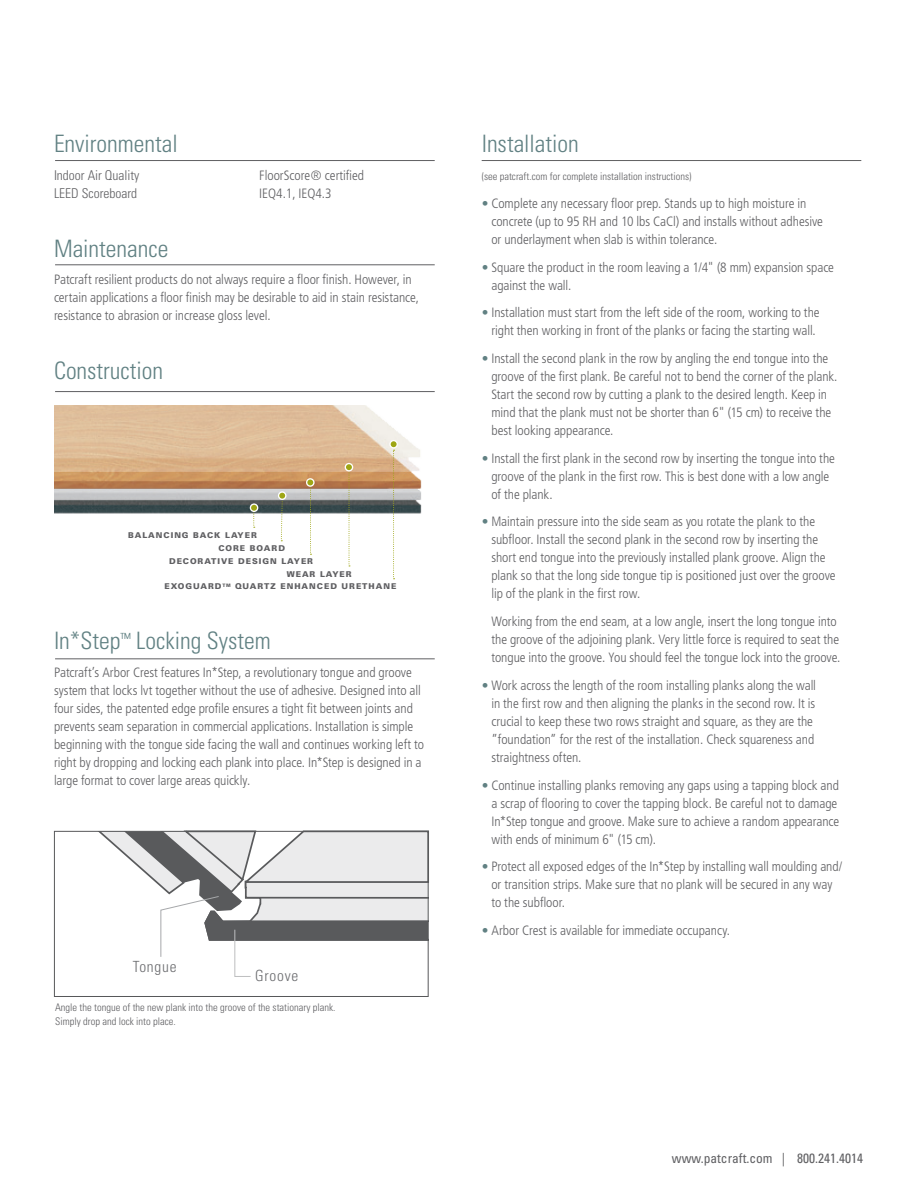
<style>
.page{position:relative;width:918px;height:1188px;background:#fff}
.page>*{position:absolute;margin:0;border:0;box-sizing:border-box;transform-origin:0 0}
.Headers{font:300 condensed 24px "Univers LT Std";color:#618183}
.t1{font:300 condensed 15.45px "Univers LT Std";letter-spacing:.05em;color:#6c6d70}
.Features_Text{font:300 condensed 13.5px/18px "Frutiger LT Std";letter-spacing:-.005em;color:#5f5f62}
.Technical_informatio{font:300 condensed 13.5px "Frutiger LT Std";color:#5f5f62}
.Technical_informatio-2{font:300 condensed 13.5px "Univers LT Std";color:#5f5f62}
.t2{font:condensed 13.5px "Univers LT Std";color:#5f5f62}
.Technical_informatio-3{font:300 condensed 10.5px "Univers LT Std";color:#5f5f62}
.t3{font:900 7.95px "Univers LT Std";letter-spacing:.12em;color:#5f5f62}
.s1{color:#618183}
</style>
<div class="page">
<hr style="left:482px;top:160px;width:379px;height:1px;background:#5f5f62">
<hr style="left:55px;top:160px;width:380px;height:1px;background:#5f5f62">
<hr style="left:55px;top:391px;width:380px;height:1px;background:#5f5f62">
<hr style="left:55px;top:264px;width:380px;height:1px;background:#5f5f62">
<hr style="left:55px;top:658px;width:380px;height:1px;background:#5f5f62">
<svg style="left:54px;top:830px;width:375px;height:147px"></svg>
<img style="left:54px;top:405px;width:368px;height:109px">
<svg style="left:253px;top:512px;width:2px;height:16px"></svg>
<div style="left:250px;top:504px;width:8px;height:7px;background:#9ea615;border-radius:50%"></div>
<div style="left:250px;top:503px;width:8px;height:9px;border:1px solid #fff;border-radius:50%"></div>
<svg style="left:280px;top:500px;width:3px;height:41px"></svg>
<svg style="left:279px;top:492px;width:7px;height:7px"></svg>
<div style="left:278px;top:491px;width:9px;height:9px;border:1px solid #fff;border-radius:50%"></div>
<svg style="left:310px;top:487px;width:1px;height:68px"></svg>
<svg style="left:307px;top:479px;width:7px;height:7px"></svg>
<div style="left:306px;top:478px;width:9px;height:9px;border:1px solid #fff;border-radius:50%"></div>
<svg style="left:349px;top:471px;width:1px;height:95px"></svg>
<div style="left:345px;top:464px;width:8px;height:7px;background:#9ea615;border-radius:50%"></div>
<div style="left:345px;top:463px;width:8px;height:8px;border:1px solid #fff;border-radius:50%"></div>
<svg style="left:393px;top:450px;width:2px;height:129px"></svg>
<svg style="left:390px;top:441px;width:7px;height:7px"></svg>
<div style="left:389px;top:440px;width:9px;height:9px;border:1px solid #fff;border-radius:50%"></div>
<p class="Headers" style="left:54px;top:130px;width:125px">Environmental</p>
<p class="Technical_informatio-2" style="left:54px;top:167px;width:87px">Indoor Air Quality</p>
<p class="Technical_informatio" style="left:259px;top:168px;width:107px">FloorScore® certified</p>
<p class="Technical_informatio-2" style="left:54px;top:185px;width:85px">LEED Scoreboard</p>
<p class="Technical_informatio" style="left:259px;top:186px;width:74px">IEQ4.1, IEQ4.3</p>
<p class="Headers" style="left:54px;top:234px;width:116px">Maintenance</p>
<p class="Features_Text" style="left:54px;top:271px;width:367px">Patcraft resilient products do not always require a floor finish. However, in certain applications a floor finish may be desirable to aid in stain resistance, resistance to abrasion or increase gloss level.</p>
<p class="Headers" style="left:54px;top:356px;width:111px">Construction</p>
<p class="t3" style="left:128px;top:530px;width:130px">BALANCING BACK LAYER</p>
<p class="t3" style="left:219px;top:543px;width:68px">CORE BOARD</p>
<p class="t3" style="left:169px;top:556px;width:146px">DECORATIVE DESIGN LAYER</p>
<p class="t3" style="left:287px;top:569px;width:66px">WEAR LAYER</p>
<p class="t3" style="left:164px;top:582px;width:234px">EXOGUARD<sup>TM</sup> QUARTZ ENHANCED URETHANE</p>
<p class="Headers" style="left:54px;top:626px;width:218px">In*Step<sup>™</sup> Locking System</p>
<p class="Features_Text" style="left:54px;top:663px;width:372px">Patcraft’s Arbor Crest features In*Step, a revolutionary tongue and groove system that locks lvt together without the use of adhesive. Designed into all four sides, the patented edge profile ensures a tight fit between joints and prevents seam separation in commercial applications. Installation is simple beginning with the tongue side facing the wall and continues working left to right by dropping and locking each plank into place. In*Step is designed in a large format to cover large areas quickly.</p>
<p class="t1" style="left:133px;top:958px;width:45px">Tongue</p>
<p class="t1" style="left:255px;top:966px;width:45px">Groove</p>
<p class="Technical_informatio-3" style="left:55px;top:1001px;width:282px">Angle the tongue of the new plank into the groove of the stationary plank.</p>
<p class="Technical_informatio-3" style="left:55px;top:1015px;width:122px">Simply drop and lock into place.</p>
<p class="Headers" style="left:482px;top:130px;width:99px">Installation</p>
<p class="Technical_informatio-3" style="left:482px;top:170px;width:211px">(see patcraft.com for complete installation instructions)</p>
<p class="Features_Text" style="left:491px;top:194px;width:333px;text-indent:-10px"><span class="s1">•</span> Complete any necessary floor prep. Stands up to high moisture in concrete (up to 95 RH and 10 lbs CaCl) and installs without adhesive or underlayment when slab is within tolerance.</p>
<p class="Features_Text" style="left:491px;top:258px;width:344px;text-indent:-10px"><span class="s1">•</span> Square the product in the room leaving a 1/4" (8 mm) expansion space against the wall.</p>
<p class="Features_Text" style="left:482px;top:304px;width:339px;text-align:center"><span class="s1">•</span> Installation must start from the left side of the room, working to the right then working in front of the planks or facing the starting wall.</p>
<p class="Features_Text" style="left:491px;top:350px;width:348px;text-indent:-10px"><span class="s1">•</span> Install the second plank in the row by angling the end tongue into the groove of the first plank. Be careful not to bend the corner of the plank.<br>Start the second row by cutting a plank to the desired length. Keep in mind that the plank must not be shorter than 6" (15 cm) to receive the best looking appearance.</p>
<p class="Features_Text" style="left:491px;top:449px;width:345px;text-indent:-10px"><span class="s1">•</span> Install the first plank in the second row by inserting the tongue into the groove of the plank in the first row. This is best done with a low angle of the plank.</p>
<p class="Features_Text" style="left:491px;top:513px;width:346px;text-indent:-10px"><span class="s1">•</span> Maintain pressure into the side seam as you rotate the plank to the subfloor. Install the second plank in the second row by inserting the short end tongue into the previously installed plank groove. Align the plank so that the long side tongue tip is positioned just over the groove lip of the plank in the first row.</p>
<p class="Features_Text" style="left:491px;top:613px;width:351px">Working from the end seam, at a low angle, insert the long tongue into the groove of the adjoining plank. Very little force is required to seat the tongue into the groove. You should feel the tongue lock into the groove.</p>
<p class="Features_Text" style="left:491px;top:676px;width:326px;text-indent:-10px"><span class="s1">•</span> Work across the length of the room installing planks along the wall in the first row and then aligning the planks in the second row. It is crucial to keep these two rows straight and square, as they are the ”foundation” for the rest of the installation. Check squareness and straightness often.</p>
<p class="Features_Text" style="left:491px;top:776px;width:349px;text-indent:-10px"><span class="s1">•</span> Continue installing planks removing any gaps using a tapping block and a scrap of flooring to cover the tapping block. Be careful not to damage In*Step tongue and groove. Make sure to achieve a random appearance with ends of minimum 6" (15 cm).</p>
<p class="Features_Text" style="left:491px;top:858px;width:353px;text-indent:-10px"><span class="s1">•</span> Protect all exposed edges of the In*Step by installing wall moulding and/ or transition strips. Make sure that no plank will be secured in any way to the subfloor.</p>
<p class="Features_Text" style="left:482px;top:922px;width:250px"><span class="s1">•</span> Arbor Crest is available for immediate occupancy.</p>
<p class="t2" style="left:672px;top:1149px;width:193px">www.patcraft.com | 800.241.4014</p>
</div>
